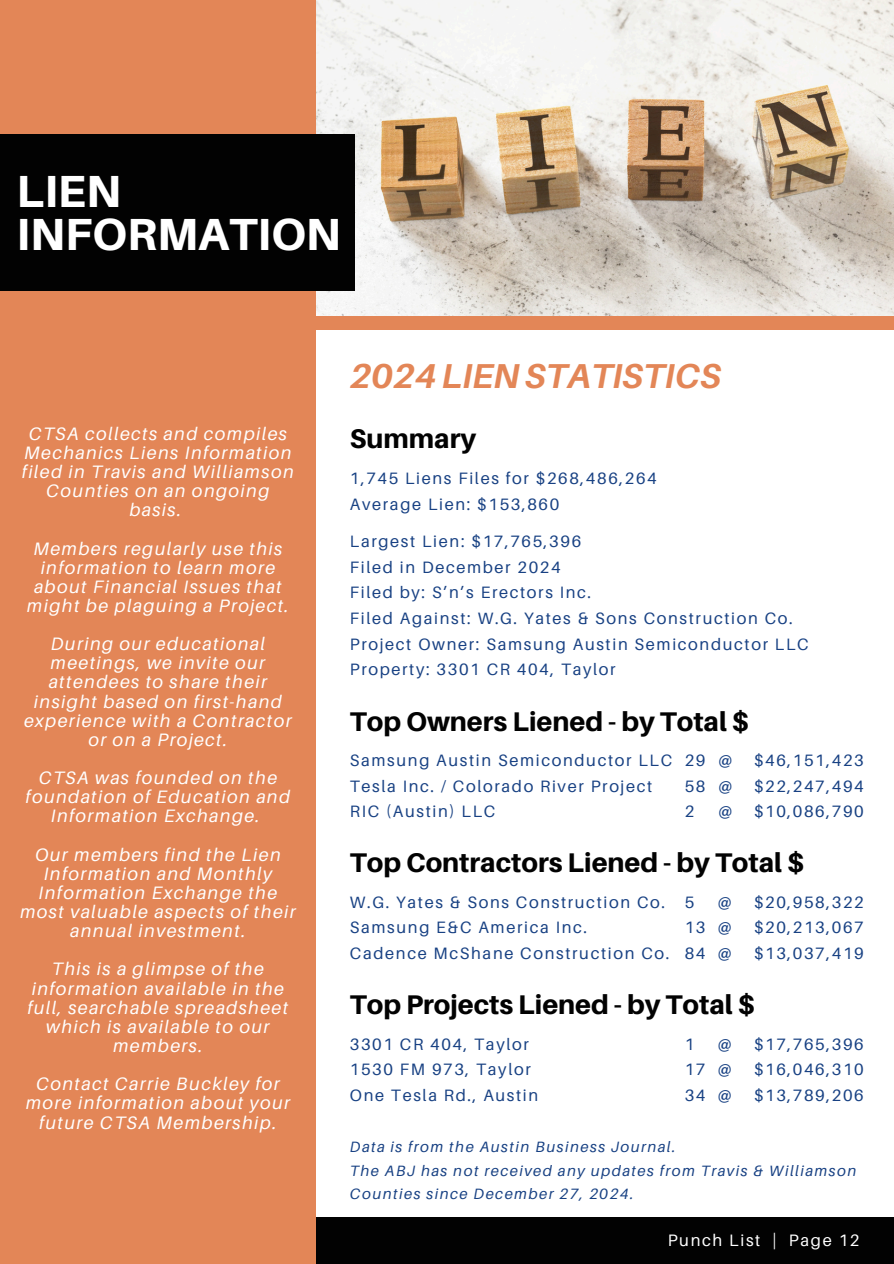
<style>
.page{position:relative;width:894px;height:1264px;background:#fff}
.page>*{position:absolute;margin:0;border:0;box-sizing:border-box;transform-origin:0 0}
.t1{font:800 45px/42.8px "Aileron";color:#fff}
.t2{font:italic 700 34.65px "Aileron";color:#e38657}
.t3{font:800 27px "Aileron";color:#020202}
.t4{font:italic 18px/19.2px "Aileron";letter-spacing:.08em;color:#fff;text-align:center}
.t5{font:16.5px/25.7px "Aileron";letter-spacing:.1em;color:#184183}
.t6{font:16.5px "Aileron";letter-spacing:.1em;color:#fff}
.t7{font:italic 15px/23.7px "Aileron";letter-spacing:.1em;color:#184183}
</style>
<div class="page">
<div style="left:309px;top:1217px;width:584px;height:46px;background:#020202"></div>
<div style="left:0;top:0;width:316px;height:1263px;background:#e38657"></div>
<img style="left:316px;top:0;width:577px;height:316px">
<div style="left:0;top:135px;width:354px;height:155px;background:#020202"></div>
<div style="left:315px;top:316px;width:578px;height:14px;background:#e38657"></div>
<h4 class="t1" style="left:17px;top:169px;width:325px">LIEN<br>INFORMATION</h4>
<h4 class="t4" style="left:22px;top:423px;width:273px">CTSA collects and compiles<br>Mechanics Liens Information filed in Travis and Williamson<br>Counties on an ongoing basis.</h4>
<h4 class="t4" style="left:27px;top:538px;width:263px">Members regularly use this information to learn more about Financial Issues that might be plaguing a Project.</h4>
<h4 class="t4" style="left:24px;top:634px;width:269px">During our educational meetings, we invite our attendees to share their insight based on first-hand experience with a Contractor or on a Project.</h4>
<h4 class="t4" style="left:26px;top:767px;width:266px">CTSA was founded on the foundation of Education and<br>Information Exchange.</h4>
<h4 class="t4" style="left:20px;top:844px;width:277px">Our members find the Lien<br>Information and Monthly<br>Information Exchange the most valuable aspects of their annual investment.</h4>
<h4 class="t4" style="left:28px;top:959px;width:262px">This is a glimpse of the information available in the full, searchable spreadsheet which is available to our members.</h4>
<p class="t4" style="left:26px;top:1073px;width:265px">Contact Carrie Buckley for more information about your future CTSA Membership.</p>
<p class="t2" style="left:350px;top:354px;width:373px">2024 LIEN STATISTICS</p>
<h2 class="t3" style="left:350px;top:422px;width:128px">Summary</h2>
<h1 class="t5" style="left:350px;top:465px;width:308px">1,745 Liens Files for $268,486,264<br>Average Lien: $153,860</h1>
<p class="t5" style="left:350px;top:528px;width:460px">Largest Lien: $17,765,396<br>Filed in December 2024<br>Filed by: S’n’s Erectors Inc.<br>Filed Against: W.G. Yates &amp; Sons Construction Co.<br>Project Owner: Samsung Austin Semiconductor LLC Property: 3301 CR 404, Taylor</p>
<h3 class="t3" style="left:350px;top:704px;width:401px">Top Owners Liened - by Total $</h3>
<h4 class="t5" style="left:350px;top:747px;width:324px">Samsung Austin Semiconductor LLC<br>Tesla Inc. / Colorado River Project<br>RIC (Austin) LLC</h4>
<h4 class="t5" style="left:684px;top:747px;width:22px;text-align:justify">29<br>58<br>2</h4>
<h3 class="t5" style="left:753px;top:747px;width:111px;text-align:justify">$46,151,423 $22,247,494 $10,086,790</h3>
<h4 class="t3" style="left:350px;top:846px;width:456px">Top Contractors Liened - by Total $</h4>
<h4 class="t5" style="left:350px;top:888px;width:321px">W.G. Yates &amp; Sons Construction Co.<br>Samsung E&amp;C America Inc.<br>Cadence McShane Construction Co.</h4>
<p class="t5" style="left:684px;top:888px;width:22px">5<br>13<br>84</p>
<p class="t5" style="left:718px;top:747px;width:16px">@</p>
<p class="t5" style="left:718px;top:772px;width:16px">@</p>
<h4 class="t5" style="left:718px;top:798px;width:16px">@</h4>
<p class="t5" style="left:753px;top:888px;width:111px;text-align:justify">$20,958,322 $20,213,067 $13,037,419</p>
<h3 class="t5" style="left:717px;top:888px;width:16px">@</h3>
<h4 class="t5" style="left:717px;top:914px;width:16px">@</h4>
<h4 class="t5" style="left:717px;top:940px;width:16px">@</h4>
<p class="t3" style="left:350px;top:988px;width:406px">Top Projects Liened - by Total $</p>
<p class="t5" style="left:350px;top:1030px;width:190px">3301 CR 404, Taylor<br>1530 FM 973, Taylor<br>One Tesla Rd., Austin</p>
<h4 class="t5" style="left:684px;top:1030px;width:22px">1<br>17<br>34</h4>
<h3 class="t5" style="left:717px;top:1030px;width:16px">@</h3>
<p class="t5" style="left:753px;top:1030px;width:111px;text-align:justify">$17,765,396 $16,046,310 $13,789,206</p>
<h4 class="t5" style="left:717px;top:1056px;width:16px">@</h4>
<h4 class="t5" style="left:717px;top:1081px;width:16px">@</h4>
<p class="t7" style="left:350px;top:1134px;width:327px">Data is from the Austin Business Journal.</p>
<p class="t7" style="left:350px;top:1158px;width:507px">The ABJ has not received any updates from Travis &amp; Williamson<br>Counties since December 27, 2024.</p>
<p class="t6" style="left:667px;top:1229px;width:193px">Punch List | Page 12</p>
</div>
